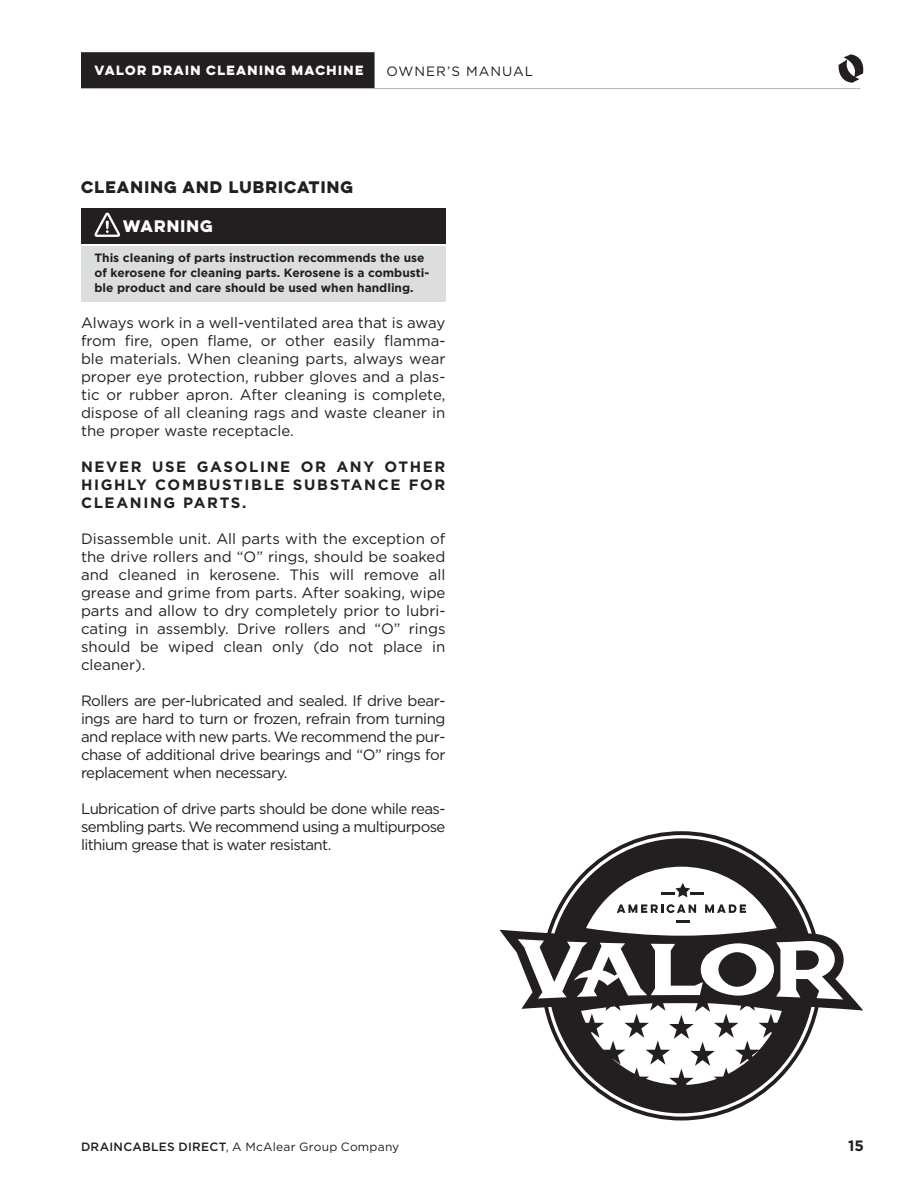
<style>
.page{position:relative;width:918px;height:1188px;background:#fff}
.page>*{position:absolute;margin:0;border:0;box-sizing:border-box;transform-origin:0 0}
.t1{font:15px/18px "Gotham";letter-spacing:-.025em;color:#231f20;text-align:justify}
.t2{font:700 15px/18px "Gotham";letter-spacing:.11em;color:#231f20;text-align:justify}
.t3{font:700 15px "Lulo Clean One";letter-spacing:-.15em;color:#231f20}
.t4{font:700 15px "Lulo Clean One";letter-spacing:-.15em;color:#fff}
.t5{font:13.5px "Gotham";letter-spacing:.075em;color:#231f20}
.t6{font:700 12px/15px "Gotham";color:#231f20}
.t7{font:12px "Gotham";letter-spacing:.02em;color:#231f20}
.t8{font:700 12px "Lulo Clean One";letter-spacing:-.11em;color:#fff}
.s1{font-weight:500}
</style>
<div class="page">
<div style="left:81px;top:52px;width:294px;height:36px;background:#231f20"></div>
<hr style="left:81px;top:88px;width:779px;height:1px;background:#b2b3b7">
<svg style="left:838px;top:54px;width:26px;height:29px"></svg>
<div style="left:81px;top:209px;width:365px;height:35px;background:#231f20"></div>
<div style="left:81px;top:246px;width:365px;height:56px;background:#dcdddf"></div>
<svg style="left:95px;top:213px;width:25px;height:24px"></svg>
<svg style="left:499px;top:831px;width:364px;height:290px"></svg>
<svg style="left:676px;top:920px;width:14px;height:2px"></svg>
<svg style="left:661px;top:883px;width:43px;height:14px"></svg>
<p class="t8" style="left:94px;top:61px;width:273px">VALOR DRAIN CLEANING MACHINE</p>
<p class="t5" style="left:387px;top:62px;width:148px">OWNER’S MANUAL</p>
<p class="t3" style="left:81px;top:176px;width:277px">CLEANING AND LUBRICATING</p>
<p class="t4" style="left:123px;top:215px;width:94px">WARNING</p>
<p class="t6" style="left:94px;top:251px;width:336px">This cleaning of parts instruction recommends the use of kerosene for cleaning parts. Kerosene is a combusti&shy;ble product and care should be used when handling.</p>
<p class="t1" style="left:81px;top:314px;width:366px">Always work in a well-ventilated area that is away from fire, open flame, or other easily flamma&shy;ble materials. When cleaning parts, always wear proper eye protection, rubber gloves and a plas&shy;tic or rubber apron. After cleaning is complete, dispose of all cleaning rags and waste cleaner in the proper waste receptacle.</p>
<p class="t2" style="left:81px;top:458px;width:366px">NEVER USE GASOLINE OR ANY OTHER HIGHLY COMBUSTIBLE SUBSTANCE FOR CLEANING PARTS.</p>
<p class="t1" style="left:81px;top:530px;width:366px">Disassemble unit. All parts with the exception of the drive rollers and “O” rings, should be soaked and cleaned in kerosene. This will remove all grease and grime from parts. After soaking, wipe parts and allow to dry completely prior to lubri&shy;cating in assembly. Drive rollers and “O” rings should be wiped clean only (do not place in cleaner).</p>
<p class="t1" style="left:81px;top:692px;width:366px">Rollers are per-lubricated and sealed. If drive bear&shy;ings are hard to turn or frozen, refrain from turning and replace with new parts. We recommend the pur&shy;chase of additional drive bearings and “O” rings for replacement when necessary.</p>
<p class="t1" style="left:81px;top:800px;width:366px">Lubrication of drive parts should be done while reas&shy;sembling parts. We recommend using a multipurpose lithium grease that is water resistant.</p>
<p class="t7" style="left:81px;top:1139px;width:320px"><span class="s1">DRAINCABLES DIRECT</span>, A McAlear Group Company</p>
<p class="t2" style="left:848px;top:1137px;width:17px">15</p>
</div>
